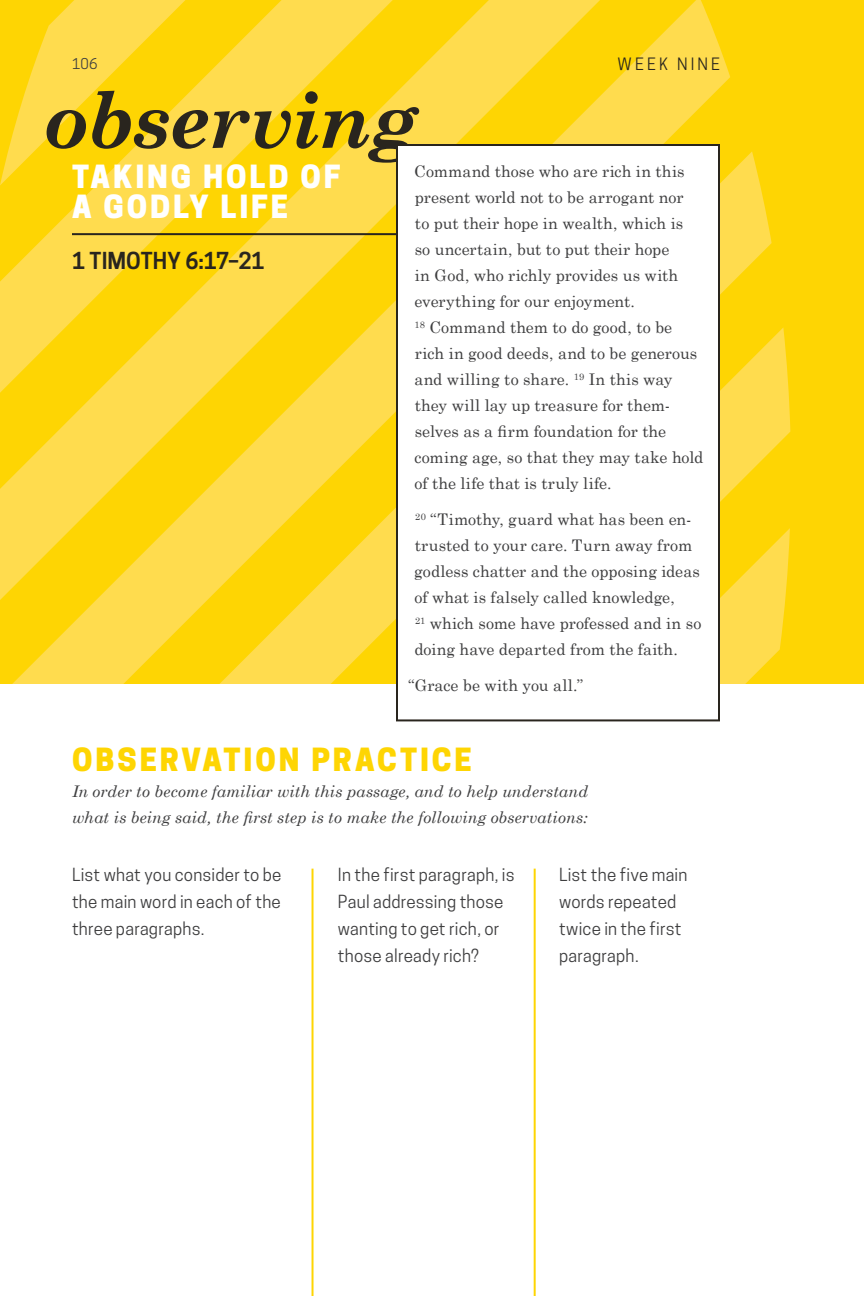
<style>
.page{position:relative;width:864px;height:1296px;background:#fff}
.page>*{position:absolute;margin:0;border:0;box-sizing:border-box;transform-origin:0 0}
.t1{font:italic 700 78px "Century Schoolbook";letter-spacing:-.02em;color:#29251e}
.t2{font:800 30px/30px "Cooper Hewitt";letter-spacing:.1em;color:#fff}
.t3{font:800 30px "Cooper Hewitt";letter-spacing:.095em;color:#fed503}
.t4{font:600 22px "Cooper Hewitt";letter-spacing:.005em;color:#29251e}
.t5{font:17px/27px "Cooper Hewitt";letter-spacing:.015em;color:#3e3e3f}
.t6{font:16px/26px "Century Schoolbook";letter-spacing:.005em;color:#3e3e3f}
.t7{font:italic 16px/26px "Century Schoolbook";color:#3e3e3f}
.t8{font:16px "Cooper Hewitt";letter-spacing:.2em;color:#29251e}
.t9{font:14px "Cooper Hewitt";color:#3e3e3f}
</style>
<div class="page">
<div style="left:0;top:0;width:864px;height:684px;background:#fed503"></div>
<svg style="left:12px;top:0;width:718px;height:684px;fill:#ffdc4e"></svg>
<svg style="left:0;top:0;width:668px;height:623px;fill:#ffdc4e"></svg>
<svg style="left:772px;top:528px;width:18px;height:129px;fill:#ffdc4e"></svg>
<svg style="left:31px;top:151px;width:741px;height:533px;fill:#ffdc4e"></svg>
<svg style="left:0;top:0;width:580px;height:423px;fill:#ffdc4e"></svg>
<svg style="left:0;top:0;width:456px;height:186px;fill:#fedb4b"></svg>
<div style="left:396px;top:144px;width:324px;height:577px;background:#fff;border:2px solid #29251e"></div>
<hr style="left:72px;top:233px;width:324px;height:2px;background:#29251e">
<hr style="left:312px;top:869px;width:2px;height:427px;background:#fed503">
<hr style="left:534px;top:869px;width:2px;height:427px;background:#fed503">
<p class="t9" style="left:72px;top:55px;width:27px">106</p>
<p class="t8" style="left:618px;top:55px;width:104px">WEEK NINE</p>
<h1 class="t1" style="left:44px;top:60px;width:376px">observing</h1>
<h2 class="t2" style="left:72px;top:161px;width:270px">TAKING HOLD OF<br>A GODLY LIFE</h2>
<h3 class="t4" style="left:72px;top:247px;width:194px">1 TIMOTHY 6:17–21</h3>
<p class="t6" style="left:414px;top:157px;width:291px">Command those who are rich in this present world not to be arrogant nor<br>to put their hope in wealth, which is<br>so uncertain, but to put their hope<br>in God, who richly provides us with everything for our enjoyment.<br><sup>18</sup> Command them to do good, to be rich in good deeds, and to be generous and willing to share. <sup>19</sup> In this way they will lay up treasure for them&shy;selves as a firm foundation for the coming age, so that they may take hold of the life that is truly life.</p>
<p class="t6" style="left:414px;top:505px;width:289px"><sup>20</sup> “Timothy, guard what has been en&shy;trusted to your care. Turn away from godless chatter and the opposing ideas of what is falsely called knowledge,<br><sup>21</sup> which some have professed and in so doing have departed from the faith.</p>
<p class="t6" style="left:408px;top:671px;width:177px">“Grace be with you all.”</p>
<h2 class="t3" style="left:72px;top:742px;width:402px">OBSERVATION PRACTICE</h2>
<p class="t7" style="left:72px;top:778px;width:518px">In order to become familiar with this passage, and to help understand what is being said, the first step is to make the following observations:</p>
<p class="t5" style="left:72px;top:862px;width:211px;text-align:justify">List what you consider to be the main word in each of the three paragraphs.</p>
<p class="t5" style="left:338px;top:862px;width:178px">In the first paragraph, is<br>Paul addressing those wanting to get rich, or those already rich?</p>
<p class="t5" style="left:559px;top:862px;width:130px">List the five main words repeated twice in the first paragraph.</p>
</div>
